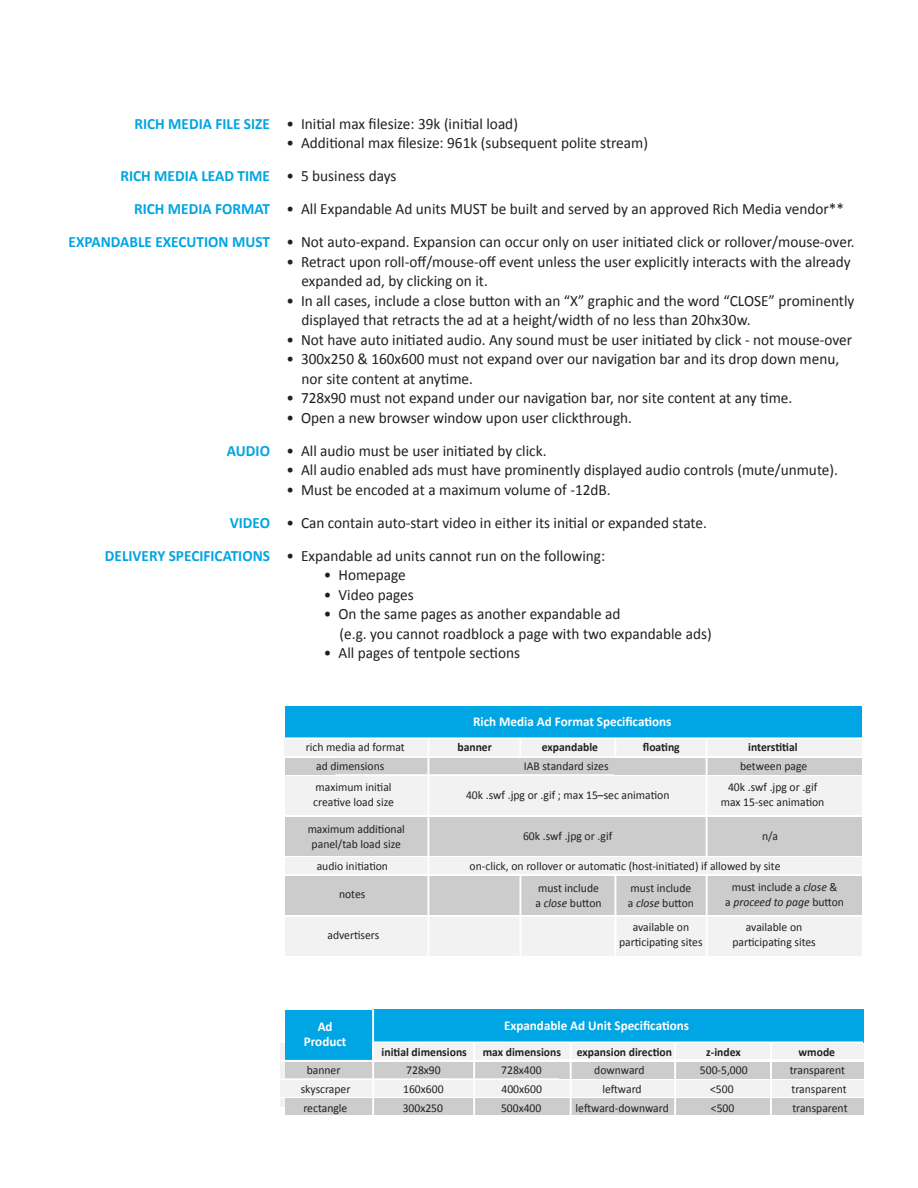
<style>
.page{position:relative;width:918px;height:1188px;background:#fff}
.page>*{position:absolute;margin:0;border:0;box-sizing:border-box;transform-origin:0 0}
.t1{font:15.75px/19.5px "Calibri";color:#231f20}
.t2{font:700 15.75px "Calibri";color:#00a5e3}
.t3{font:700 13.5px "Calibri";color:#fff}
.t4{font:12px "Calibri";color:#231f20}
.t5{font:700 12px "Calibri";color:#231f20}
.t6{font:italic 12px "Calibri";color:#231f20}
.s1{font-weight:700;color:#00a5e3}
.s2{font-weight:400;color:#231f20}
.s3{font-style:italic}
.s4{font-style:normal}
</style>
<div class="page">
<div style="left:280px;top:1043px;width:279px;height:64px;background:#f2f2f2"></div>
<div style="left:285px;top:1010px;width:87px;height:50px;background:#00a5e3"></div>
<div style="left:372px;top:1010px;width:491px;height:33px;background:#00a5e3"></div>
<div style="left:285px;top:1062px;width:578px;height:16px;background:#ccc"></div>
<hr style="left:280px;top:1060px;width:279px;height:2px;background:#fff">
<hr style="left:280px;top:1078px;width:279px;height:2px;background:#fff">
<hr style="left:280px;top:1097px;width:279px;height:2px;background:#fff">
<div style="left:285px;top:1080px;width:578px;height:17px;background:#f2f2f2"></div>
<hr style="left:372px;top:1042px;width:491px;height:1px;background:#fff">
<div style="left:372px;top:1043px;width:491px;height:16px;background:#f2f2f2"></div>
<div style="left:285px;top:1099px;width:578px;height:16px;background:#ccc"></div>
<hr style="left:570px;top:1042px;width:2px;height:92px;background:#fff">
<hr style="left:473px;top:1042px;width:2px;height:92px;background:#fff">
<hr style="left:372px;top:1009px;width:2px;height:126px;background:#fff">
<hr style="left:770px;top:1042px;width:2px;height:92px;background:#fff">
<hr style="left:674px;top:1042px;width:2px;height:92px;background:#fff">
<div style="left:285px;top:706px;width:142px;height:51px;background:#00a5e3"></div>
<div style="left:420px;top:706px;width:442px;height:33px;background:#00a5e3"></div>
<hr style="left:285px;top:756px;width:329px;height:2px;background:#fff">
<div style="left:285px;top:917px;width:577px;height:39px;background:#f2f2f2"></div>
<div style="left:285px;top:858px;width:577px;height:16px;background:#f2f2f2"></div>
<hr style="left:285px;top:737px;width:579px;height:2px;background:#fff">
<div style="left:285px;top:739px;width:577px;height:17px;background:#f2f2f2"></div>
<div style="left:285px;top:876px;width:577px;height:39px;background:#ccc"></div>
<hr style="left:706px;top:875px;width:2px;height:89px;background:#fff">
<hr style="left:615px;top:876px;width:1px;height:89px;background:#fff">
<div style="left:285px;top:776px;width:577px;height:39px;background:#f2f2f2"></div>
<div style="left:285px;top:758px;width:577px;height:16px;background:#ccc"></div>
<hr style="left:519px;top:876px;width:2px;height:82px;background:#fff">
<svg style="left:520px;top:739px;width:1px;height:17px"></svg>
<svg style="left:615px;top:739px;width:1px;height:17px"></svg>
<div style="left:285px;top:817px;width:577px;height:39px;background:#ccc"></div>
<hr style="left:427px;top:738px;width:2px;height:223px;background:#fff">
<hr style="left:706px;top:738px;width:2px;height:118px;background:#fff">
<p class="t1" style="left:134px;top:114px;width:385px"><span class="s1">RICH MEDIA FILE SIZE</span> • Initial max filesize: 39k (initial load)</p>
<p class="t1" style="left:286px;top:133px;width:363px">• Additional max filesize: 961k (subsequent polite stream)</p>
<p class="t2" style="left:120px;top:166px;width:278px">RICH MEDIA LEAD TIME <span class="s2">• 5 business days</span></p>
<p class="t1" style="left:134px;top:199px;width:712px"><span class="s1">RICH MEDIA FORMAT</span> • All Expandable Ad units MUST be built and served by an approved Rich Media vendor**</p>
<p class="t1" style="left:69px;top:232px;width:787px"><span class="s1">EXPANDABLE EXECUTION MUST</span> • Not auto-expand. Expansion can occur only on user initiated click or rollover/mouse-over.</p>
<p class="t1" style="left:302px;top:252px;width:551px;text-indent:-15px">• Retract upon roll-off/mouse-off event unless the user explicitly interacts with the already expanded ad, by clicking on it.</p>
<p class="t1" style="left:302px;top:291px;width:554px;text-indent:-15px">• In all cases, include a close button with an “X” graphic and the word “CLOSE” prominently displayed that retracts the ad at a height/width of no less than 20hx30w.</p>
<p class="t1" style="left:286px;top:330px;width:567px">• Not have auto initiated audio. Any sound must be user initiated by click - not mouse-over</p>
<p class="t1" style="left:302px;top:349px;width:539px;text-indent:-15px">• 300x250 &amp; 160x600 must not expand over our navigation bar and its drop down menu, nor site content at anytime.</p>
<p class="t1" style="left:286px;top:388px;width:507px">• 728x90 must not expand under our navigation bar, nor site content at any time.</p>
<p class="t1" style="left:286px;top:408px;width:347px">• Open a new browser window upon user clickthrough.</p>
<p class="t1" style="left:227px;top:441px;width:321px"><span class="s1">AUDIO</span> • All audio must be user initiated by click.</p>
<p class="t1" style="left:286px;top:460px;width:553px">• All audio enabled ads must have prominently displayed audio controls (mute/unmute).</p>
<p class="t1" style="left:286px;top:480px;width:326px">• Must be encoded at a maximum volume of -12dB.</p>
<p class="t1" style="left:230px;top:513px;width:479px"><span class="s1">VIDEO</span> • Can contain auto-start video in either its initial or expanded state.</p>
<p class="t1" style="left:105px;top:546px;width:502px"><span class="s1">DELIVERY SPECIFICATIONS</span> • Expandable ad units cannot run on the following:</p>
<p class="t1" style="left:324px;top:565px;width:83px">• Homepage</p>
<p class="t1" style="left:324px;top:585px;width:91px">• Video pages</p>
<p class="t1" style="left:324px;top:604px;width:298px">• On the same pages as another expandable ad</p>
<p class="t1" style="left:339px;top:624px;width:374px">(e.g. you cannot roadblock a page with two expandable ads)</p>
<p class="t1" style="left:324px;top:643px;width:198px">• All pages of tentpole sections</p>
<p class="t3" style="left:473px;top:713px;width:200px">Rich Media Ad Format Specifications</p>
<p class="t4" style="left:306px;top:739px;width:100px">rich media ad format</p>
<p class="t5" style="left:457px;top:739px;width:36px">banner</p>
<p class="t5" style="left:542px;top:739px;width:58px">expandable</p>
<p class="t5" style="left:643px;top:739px;width:38px">floating</p>
<p class="t5" style="left:748px;top:739px;width:51px">interstitial</p>
<p class="t4" style="left:316px;top:759px;width:70px">ad dimensions</p>
<p class="t4" style="left:524px;top:759px;width:86px">IAB standard sizes</p>
<p class="t4" style="left:740px;top:759px;width:69px">between page</p>
<p class="t4" style="left:316px;top:780px;width:77px">maximum initial</p>
<p class="t4" style="left:313px;top:795px;width:82px">creative load size</p>
<p class="t4" style="left:728px;top:780px;width:91px">40k .swf .jpg or .gif</p>
<p class="t4" style="left:721px;top:795px;width:105px">max 15-sec animation</p>
<p class="t4" style="left:466px;top:787px;width:205px">40k .swf .jpg or .gif ; max 15–sec animation</p>
<p class="t4" style="left:308px;top:821px;width:99px">maximum additional</p>
<p class="t4" style="left:312px;top:836px;width:91px">panel/tab load size</p>
<p class="t4" style="left:523px;top:829px;width:91px">60k .swf .jpg or .gif</p>
<p class="t4" style="left:762px;top:829px;width:17px">n/a</p>
<p class="t4" style="left:317px;top:858px;width:73px">audio initiation</p>
<p class="t4" style="left:470px;top:858px;width:312px">on-click, on rollover or automatic (host-initiated) if allowed by site</p>
<p class="t4" style="left:339px;top:887px;width:28px">notes</p>
<p class="t4" style="left:327px;top:927px;width:53px">advertisers</p>
<p class="t4" style="left:538px;top:880px;width:62px">must include</p>
<p class="t4" style="left:535px;top:895px;width:68px">a <span class="s3">close</span> button</p>
<p class="t4" style="left:631px;top:880px;width:62px">must include</p>
<p class="t4" style="left:628px;top:895px;width:68px">a <span class="s3">close</span> button</p>
<p class="t4" style="left:633px;top:919px;width:58px">available on</p>
<p class="t4" style="left:619px;top:934px;width:85px">participating sites</p>
<p class="t4" style="left:732px;top:879px;width:107px">must include a <span class="s3">close</span> &amp;</p>
<p class="t6" style="left:725px;top:894px;width:120px"><span class="s4">a</span> proceed to page <span class="s4">button</span></p>
<p class="t4" style="left:746px;top:919px;width:58px">available on</p>
<p class="t4" style="left:732px;top:934px;width:85px">participating sites</p>
<p class="t3" style="left:318px;top:1018px;width:16px">Ad</p>
<p class="t3" style="left:304px;top:1033px;width:44px">Product</p>
<p class="t3" style="left:504px;top:1017px;width:186px">Expandable Ad Unit Specifications</p>
<p class="t5" style="left:382px;top:1044px;width:87px">initial dimensions</p>
<p class="t5" style="left:483px;top:1044px;width:80px">max dimensions</p>
<p class="t5" style="left:577px;top:1044px;width:97px">expansion direction</p>
<p class="t5" style="left:706px;top:1044px;width:36px">z-index</p>
<p class="t5" style="left:799px;top:1044px;width:38px">wmode</p>
<p class="t4" style="left:307px;top:1062px;width:35px">banner</p>
<p class="t4" style="left:406px;top:1062px;width:36px">728x90</p>
<p class="t4" style="left:501px;top:1062px;width:42px">728x400</p>
<p class="t4" style="left:594px;top:1062px;width:52px">downward</p>
<p class="t4" style="left:700px;top:1062px;width:49px">500-5,000</p>
<p class="t4" style="left:790px;top:1062px;width:57px">transparent</p>
<p class="t4" style="left:301px;top:1081px;width:51px">skyscraper</p>
<p class="t4" style="left:403px;top:1081px;width:42px">160x600</p>
<p class="t4" style="left:501px;top:1081px;width:42px">400x600</p>
<p class="t4" style="left:602px;top:1081px;width:41px">leftward</p>
<p class="t4" style="left:710px;top:1081px;width:25px">&lt;500</p>
<p class="t4" style="left:792px;top:1081px;width:57px">transparent</p>
<p class="t4" style="left:303px;top:1100px;width:45px">rectangle</p>
<p class="t4" style="left:403px;top:1100px;width:42px">300x250</p>
<p class="t4" style="left:501px;top:1100px;width:42px">500x400</p>
<p class="t4" style="left:576px;top:1100px;width:95px">leftward-downward</p>
<p class="t4" style="left:711px;top:1100px;width:25px">&lt;500</p>
<p class="t4" style="left:792px;top:1100px;width:57px">transparent</p>
</div>
